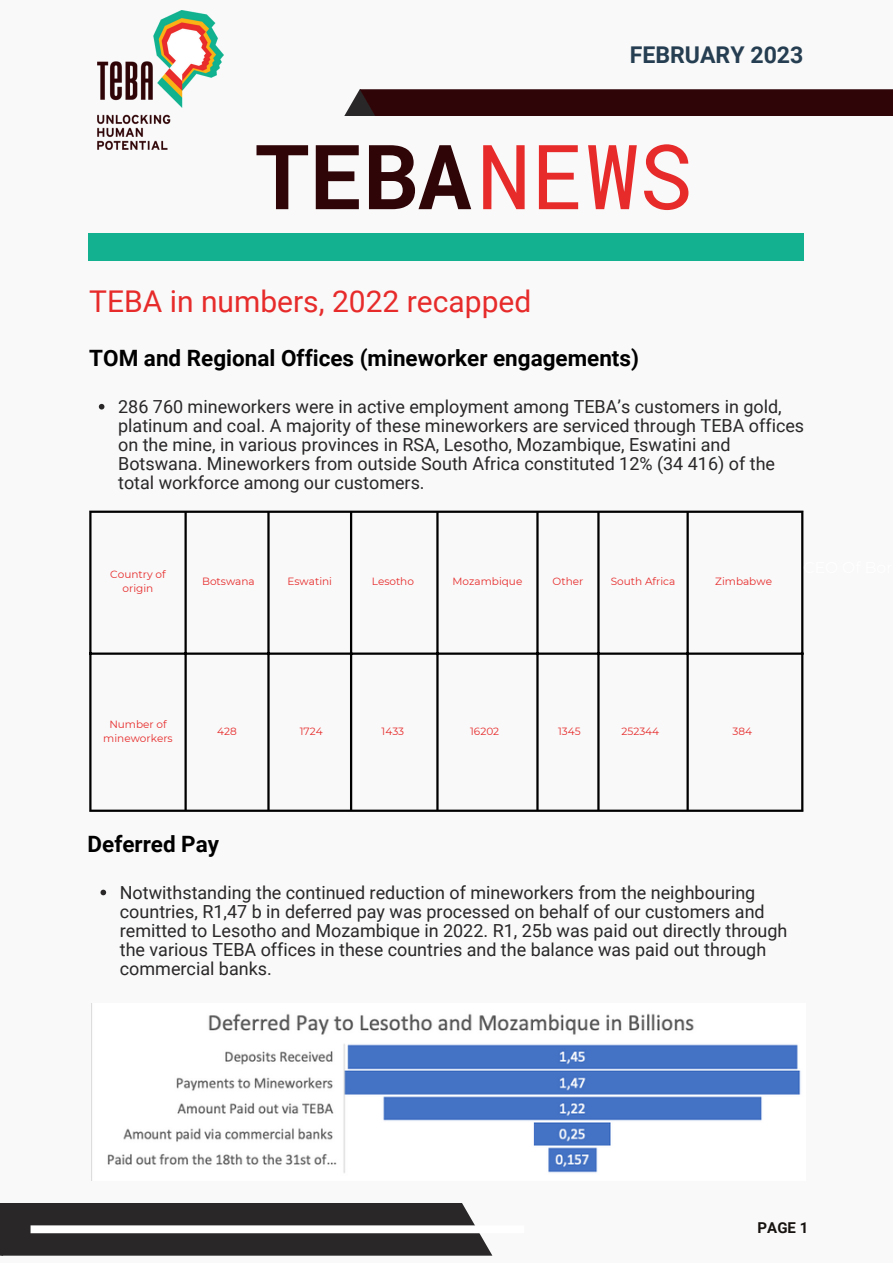
<style>
.page{position:relative;width:893px;height:1264px;background:#fff}
.page>*{position:absolute;margin:0;border:0;box-sizing:border-box;transform-origin:0 0}
.t1{font:700 89.85px "Roboto Mono";color:#300508}
.t2{font:30px "Roboto";color:#e72b2b}
.t3{font:700 23.1px "Roboto";color:#263e51}
.t4{font:700 22.5px "Roboto";color:#000}
.t5{font:18px/19px "Roboto";color:#292727}
.t6{font:700 15px "Roboto";color:#171310}
.t7{font:10.5px/14px "Montserrat";color:#e72b2b;text-align:center}
.s1{font-weight:400;color:#e72b2b}
</style>
<div class="page">
<div style="left:0;top:0;width:892px;height:1262px;background:#f9f9f9"></div>
<div style="left:88px;top:232px;width:715px;height:28px;background:#13b18f"></div>
<div style="left:0;top:1203px;width:492px;height:52px;background:#292727"></div>
<svg style="left:344px;top:89px;width:548px;height:27px;background:#340b0e"></svg>
<div style="left:31px;top:1225px;width:493px;height:8px;background:#fff"></div>
<img style="left:97px;top:10px;width:127px;height:140px">
<svg style="left:100px;top:889px;width:6px;height:6px"></svg>
<img style="left:107px;top:1013px;width:694px;height:160px">
<hr style="left:89px;top:513px;width:2px;height:296px;background:#000">
<hr style="left:184px;top:513px;width:3px;height:296px;background:#000">
<hr style="left:267px;top:513px;width:2px;height:296px;background:#000">
<hr style="left:350px;top:513px;width:2px;height:296px;background:#000">
<hr style="left:436px;top:513px;width:2px;height:296px;background:#000">
<hr style="left:536px;top:513px;width:2px;height:296px;background:#000">
<hr style="left:597px;top:513px;width:2px;height:296px;background:#000">
<hr style="left:686px;top:513px;width:2px;height:296px;background:#000">
<hr style="left:801px;top:513px;width:2px;height:296px;background:#000">
<hr style="left:89px;top:510px;width:714px;height:3px;background:#000">
<hr style="left:89px;top:652px;width:714px;height:2px;background:#000">
<hr style="left:89px;top:809px;width:714px;height:2px;background:#000">
<svg style="left:99px;top:404px;width:5px;height:5px"></svg>
<p class="t3" style="left:629px;top:42px;width:175px">FEBRUARY 2023</p>
<h1 class="t1" style="left:255px;top:115px;width:439px">TEBA<span class="s1">NEWS</span></h1>
<h2 class="t2" style="left:89px;top:284px;width:443px">TEBA in numbers, 2022 recapped</h2>
<p class="t4" style="left:89px;top:345px;width:551px">TOM and Regional Offices (mineworker engagements)</p>
<p class="t5" style="left:118px;top:397px;width:687px">286 760 mineworkers were in active employment among TEBA’s customers in gold, platinum and coal. A majority of these mineworkers are serviced through TEBA offices on the mine, in various provinces in RSA, Lesotho, Mozambique, Eswatini and Botswana. Mineworkers from outside South Africa constituted 12% (34 416) of the total workforce among our customers.</p>
<p class="t7" style="left:110px;top:567px;width:57px">Country of origin</p>
<p class="t7" style="left:202px;top:574px;width:54px">Botswana</p>
<p class="t7" style="left:287px;top:574px;width:46px">Eswatini</p>
<p class="t7" style="left:372px;top:574px;width:44px">Lesotho</p>
<p class="t7" style="left:452px;top:574px;width:71px">Mozambique</p>
<p class="t7" style="left:552px;top:574px;width:32px">Other</p>
<p class="t7" style="left:610px;top:574px;width:66px">South Africa</p>
<p class="t7" style="left:715px;top:574px;width:58px">Zimbabwe</p>
<p class="t7" style="left:103px;top:717px;width:71px">Number of mineworkers</p>
<p class="t7" style="left:217px;top:724px;width:21px">428</p>
<p class="t7" style="left:300px;top:724px;width:24px">1724</p>
<p class="t7" style="left:381px;top:724px;width:24px">1433</p>
<p class="t7" style="left:470px;top:724px;width:31px">16202</p>
<p class="t7" style="left:558px;top:724px;width:24px">1345</p>
<p class="t7" style="left:621px;top:724px;width:39px">252344</p>
<p class="t7" style="left:732px;top:724px;width:21px">384</p>
<p class="t4" style="left:88px;top:831px;width:133px">Deferred Pay</p>
<p class="t5" style="left:120px;top:883px;width:669px">Notwithstanding the continued reduction of mineworkers from the neighbouring countries, R1,47 b in deferred pay was processed on behalf of our customers and remitted to Lesotho and Mozambique in 2022. R1, 25b was paid out directly through the various TEBA offices in these countries and the balance was paid out through commercial banks.</p>
<p class="t6" style="left:757px;top:1219px;width:52px">PAGE 1</p>
</div>
